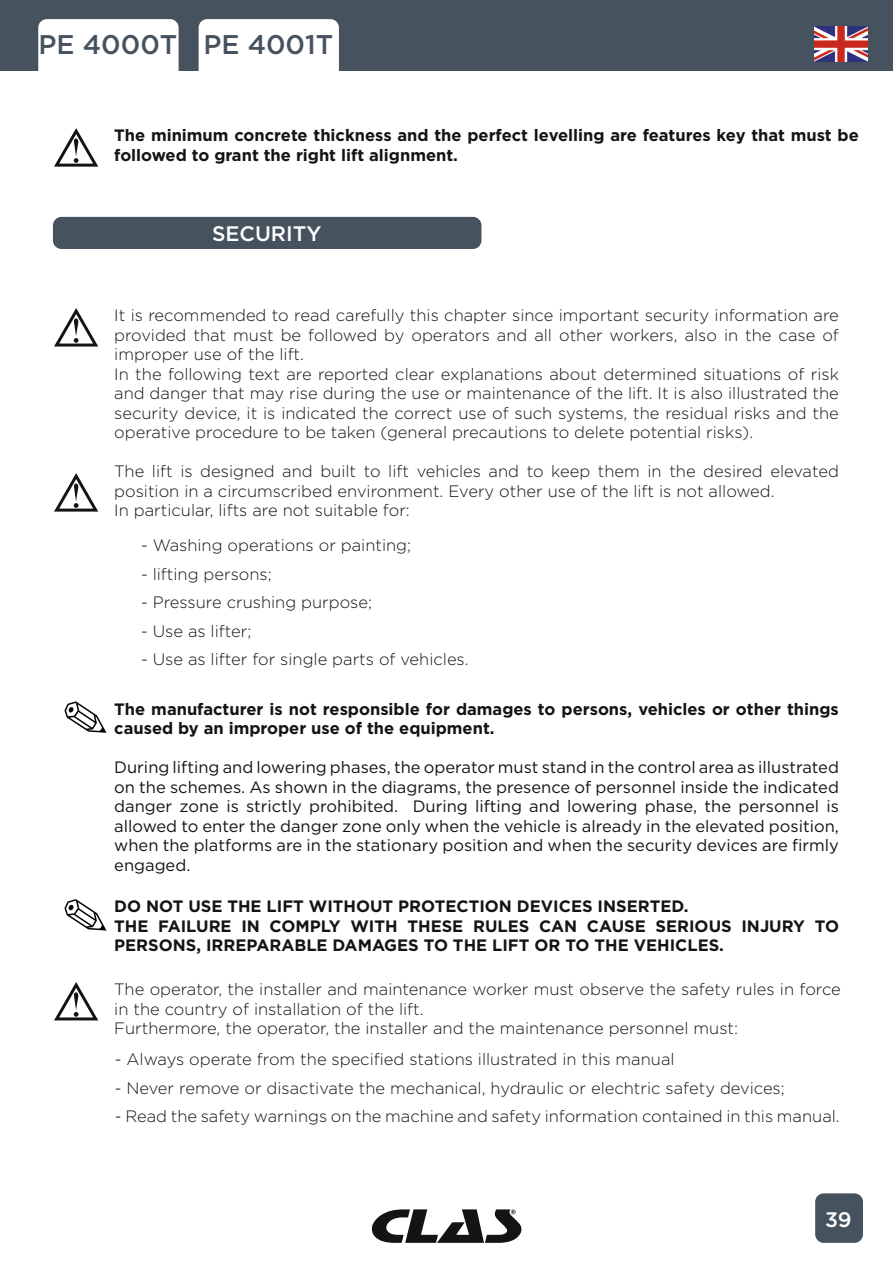
<style>
.page{position:relative;width:893px;height:1263px;background:#fff}
.page>*{position:absolute;margin:0;border:0;box-sizing:border-box;transform-origin:0 0}
.t1{font:500 27px "Gotham";color:#47525f}
.t2{font:500 21px "Gotham";color:#fff}
.t3{font:300 16.5px/19.5px "Gotham";color:#131413}
.t4{font:16.5px/19.5px "Gotham";color:#131413;text-align:justify}
.t5{font:700 16.5px/19.5px "Gotham";color:#131413}
</style>
<div class="page">
<div style="left:0;top:0;width:893px;height:71px;background:#47525f"></div>
<div style="left:38px;top:19px;width:141px;height:70px;background:#fff;border-radius:9px"></div>
<div style="left:199px;top:19px;width:140px;height:70px;background:#fff;border-radius:9px"></div>
<img style="left:814px;top:26px;width:53px;height:35px">
<svg style="left:371px;top:1209px;width:151px;height:34px"></svg>
<svg style="left:64px;top:701px;width:43px;height:32px"></svg>
<svg style="left:64px;top:899px;width:43px;height:31px"></svg>
<svg style="left:54px;top:308px;width:45px;height:39px"></svg>
<svg style="left:54px;top:982px;width:45px;height:39px"></svg>
<svg style="left:54px;top:128px;width:45px;height:39px"></svg>
<svg style="left:54px;top:473px;width:45px;height:39px"></svg>
<div style="left:53px;top:217px;width:428px;height:32px;background:#47525f;border-radius:9px"></div>
<div style="left:815px;top:1193px;width:48px;height:50px;background:#47525f;border-radius:9px"></div>
<h1 class="t1" style="left:39px;top:27px;width:296px">PE 4000T PE 4001T</h1>
<p class="t5" style="left:114px;top:126px;width:746px">The minimum concrete thickness and the perfect levelling are features key that must be followed to grant the right lift alignment.</p>
<p class="t2" style="left:212px;top:220px;width:111px">SECURITY</p>
<p class="t3" style="left:114px;top:305px;width:726px">It is recommended to read carefully this chapter since important security information are provided that must be followed by operators and all other workers, also in the case of improper use of the lift.<br>In the following text are reported clear explanations about determined situations of risk and danger that may rise during the use or maintenance of the lift. It is also illustrated the security device, it is indicated the correct use of such systems, the residual risks and the operative procedure to be taken (general precautions to delete potential risks).</p>
<p class="t3" style="left:114px;top:461px;width:726px">The lift is designed and built to lift vehicles and to keep them in the desired elevated position in a circumscribed environment. Every other use of the lift is not allowed.<br>In particular, lifts are not suitable for:</p>
<p class="t3" style="left:141px;top:535px;width:272px">- Washing operations or painting;</p>
<p class="t3" style="left:141px;top:564px;width:132px">- lifting persons;</p>
<p class="t3" style="left:141px;top:592px;width:233px">- Pressure crushing purpose;</p>
<p class="t3" style="left:141px;top:621px;width:112px">- Use as lifter;</p>
<p class="t3" style="left:141px;top:649px;width:329px">- Use as lifter for single parts of vehicles.</p>
<p class="t5" style="left:114px;top:699px;width:726px">The manufacturer is not responsible for damages to persons, vehicles or other things caused by an improper use of the equipment.</p>
<p class="t4" style="left:114px;top:757px;width:726px">During lifting and lowering phases, the operator must stand in the control area as illustrated on the schemes. As shown in the diagrams, the presence of personnel inside the indicated danger zone is strictly prohibited. During lifting and lowering phase, the personnel is allowed to enter the danger zone only when the vehicle is already in the elevated position, when the platforms are in the stationary position and when the security devices are firmly engaged.</p>
<p class="t5" style="left:114px;top:897px;width:726px">DO NOT USE THE LIFT WITHOUT PROTECTION DEVICES INSERTED.<br>THE FAILURE IN COMPLY WITH THESE RULES CAN CAUSE SERIOUS INJURY TO<br>PERSONS, IRREPARABLE DAMAGES TO THE LIFT OR TO THE VEHICLES.</p>
<p class="t3" style="left:114px;top:979px;width:728px">The operator, the installer and maintenance worker must observe the safety rules in force in the country of installation of the lift.<br>Furthermore, the operator, the installer and the maintenance personnel must:</p>
<p class="t3" style="left:115px;top:1049px;width:561px">- Always operate from the specified stations illustrated in this manual</p>
<p class="t3" style="left:115px;top:1078px;width:671px">- Never remove or disactivate the mechanical, hydraulic or elechtric safety devices;</p>
<p class="t3" style="left:115px;top:1106px;width:726px">- Read the safety warnings on the machine and safety information contained in this manual.</p>
<p class="t2" style="left:825px;top:1205px;width:28px">39</p>
</div>
